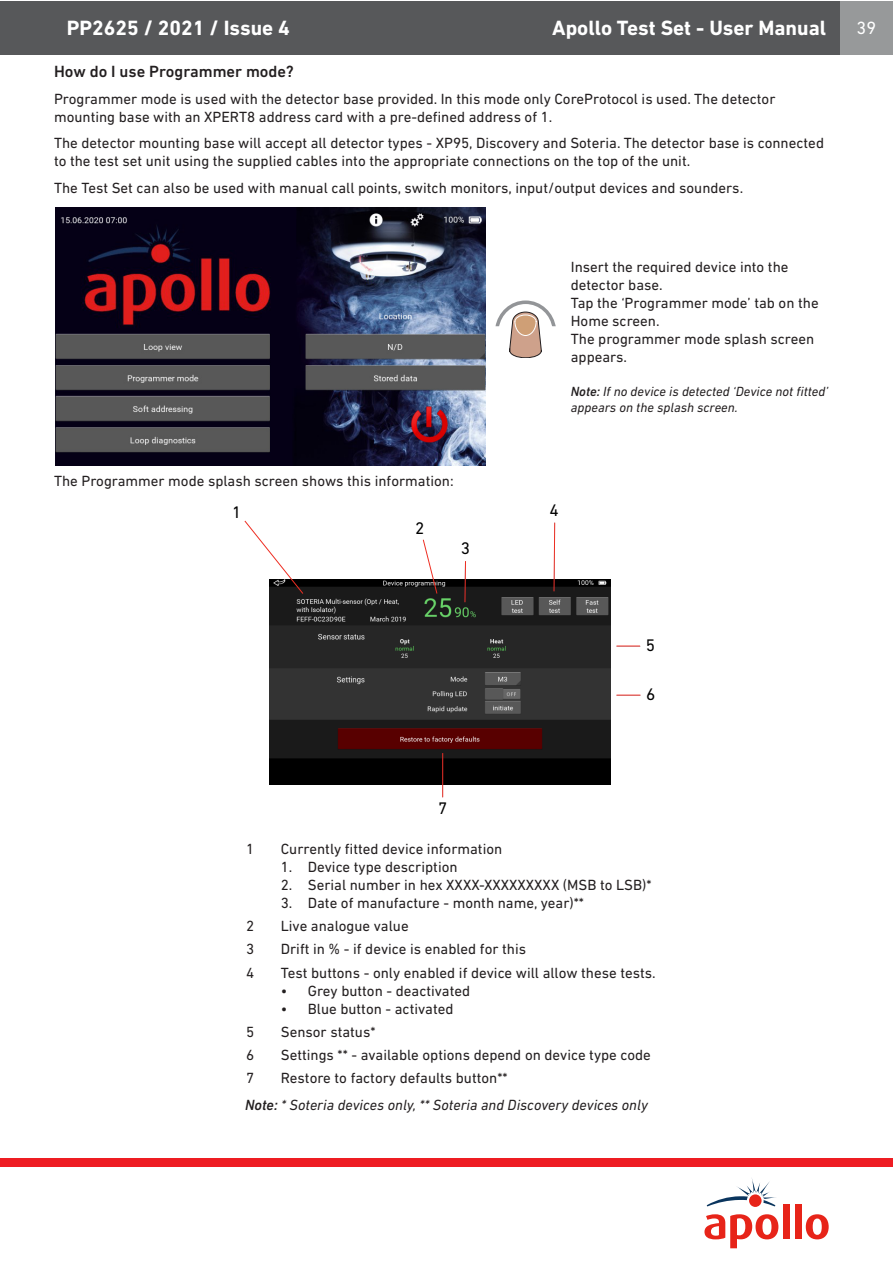
<style>
.page{position:relative;width:893px;height:1263px;background:#fff}
.page>*{position:absolute;margin:0;border:0;box-sizing:border-box;transform-origin:0 0}
.t1{font:700 21px "DIN Next LT Pro";color:#fff}
.t2{font:18px "DIN Next LT Pro";color:#fff}
.t3{font:17.1px "DIN Next LT Pro";color:#000}
.t4{font:500 16.5px "DIN Next LT Pro";color:#231f20}
.t5{font:15px/18px "DIN Next LT Pro";color:#231f20}
.t6{font:italic 15px "DIN Next LT Pro";color:#231f20}
.t7{font:italic 13.5px/16.2px "DIN Next LT Pro";color:#231f20}
.s1{font-weight:500}
</style>
<div class="page">
<div style="left:0;top:1px;width:840px;height:54px;background:#57585a"></div>
<div style="left:841px;top:1px;width:52px;height:53px;background:#97999a"></div>
<svg style="left:704px;top:1214px;width:74px;height:34px"></svg>
<div style="left:783px;top:1204px;width:6px;height:35px;background:#e72419"></div>
<div style="left:795px;top:1204px;width:6px;height:35px;background:#e72419"></div>
<svg style="left:806px;top:1214px;width:23px;height:25px"></svg>
<svg style="left:707px;top:1178px;width:69px;height:28px"></svg>
<div style="left:0;top:1159px;width:893px;height:8px;background:#ee1d23"></div>
<img style="left:55px;top:207px;width:431px;height:259px">
<svg style="left:495px;top:300px;width:61px;height:58px"></svg>
<img style="left:269px;top:580px;width:342px;height:205px">
<svg style="left:244px;top:520px;width:60px;height:75px"></svg>
<hr style="left:442px;top:753px;width:1px;height:44px;background:#ee2e22">
<svg style="left:616px;top:695px;width:24px;height:1px"></svg>
<svg style="left:616px;top:646px;width:24px;height:1px"></svg>
<svg style="left:553px;top:522px;width:3px;height:70px"></svg>
<svg style="left:464px;top:561px;width:2px;height:42px"></svg>
<svg style="left:422px;top:539px;width:16px;height:56px"></svg>
<h1 class="t1" style="left:67px;top:16px;width:225px">PP2625 / 2021 / Issue 4</h1>
<h1 class="t1" style="left:552px;top:16px;width:276px">Apollo Test Set - User Manual</h1>
<p class="t2" style="left:857px;top:17px;width:21px">39</p>
<p class="t4" style="left:54px;top:62px;width:241px">How do I use Programmer mode?</p>
<p class="t5" style="left:54px;top:89px;width:723px">Programmer mode is used with the detector base provided. In this mode only CoreProtocol is used. The detector mounting base with an XPERT8 address card with a pre-defined address of 1.</p>
<p class="t5" style="left:54px;top:134px;width:771px">The detector mounting base will accept all detector types - XP95, Discovery and Soteria. The detector base is connected to the test set unit using the supplied cables into the appropriate connections on the top of the unit.</p>
<p class="t5" style="left:54px;top:178px;width:691px">The Test Set can also be used with manual call points, switch monitors, input/output devices and sounders.</p>
<p class="t5" style="left:54px;top:472px;width:401px">The Programmer mode splash screen shows this information:</p>
<p class="t3" style="left:232px;top:502px;width:11px">1</p>
<p class="t3" style="left:415px;top:518px;width:11px">2</p>
<p class="t3" style="left:461px;top:539px;width:11px">3</p>
<p class="t3" style="left:438px;top:798px;width:11px">7</p>
<p class="t5" style="left:571px;top:258px;width:219px">Insert the required device into the detector base.</p>
<p class="t5" style="left:571px;top:294px;width:249px">Tap the ‘Programmer mode’ tab on the<br>Home screen.</p>
<p class="t5" style="left:571px;top:330px;width:245px">The programmer mode splash screen appears.</p>
<p class="t7" style="left:571px;top:383px;width:259px"><span class="s1">Note:</span> If no device is detected ‘Device not fitted’ appears on the splash screen.</p>
<p class="t3" style="left:550px;top:500px;width:11px">4</p>
<p class="t3" style="left:646px;top:635px;width:11px">5</p>
<p class="t3" style="left:646px;top:684px;width:11px">6</p>
<p class="t5" style="left:246px;top:839px;width:10px">1</p>
<p class="t5" style="left:281px;top:839px;width:223px">Currently fitted device information</p>
<p class="t5" style="left:281px;top:857px;width:178px">1. Device type description</p>
<p class="t5" style="left:281px;top:875px;width:372px">2. Serial number in hex XXXX-XXXXXXXXX (MSB to LSB)*</p>
<p class="t5" style="left:281px;top:893px;width:305px">3. Date of manufacture - month name, year)**</p>
<p class="t5" style="left:246px;top:917px;width:10px">2</p>
<p class="t5" style="left:281px;top:917px;width:129px">Live analogue value</p>
<p class="t5" style="left:246px;top:940px;width:10px">3</p>
<p class="t5" style="left:281px;top:940px;width:247px">Drift in % - if device is enabled for this</p>
<p class="t5" style="left:246px;top:963px;width:10px">4</p>
<p class="t5" style="left:281px;top:963px;width:376px">Test buttons - only enabled if device will allow these tests.</p>
<p class="t5" style="left:281px;top:981px;width:191px">• Grey button - deactivated</p>
<p class="t5" style="left:281px;top:999px;width:174px">• Blue button - activated</p>
<p class="t5" style="left:246px;top:1022px;width:10px">5</p>
<p class="t5" style="left:281px;top:1022px;width:96px">Sensor status*</p>
<p class="t5" style="left:246px;top:1046px;width:10px">6</p>
<p class="t5" style="left:281px;top:1046px;width:372px">Settings ** - available options depend on device type code</p>
<p class="t5" style="left:246px;top:1069px;width:10px">7</p>
<p class="t5" style="left:281px;top:1069px;width:228px">Restore to factory defaults button**</p>
<p class="t6" style="left:245px;top:1096px;width:404px"><span class="s1">Note:</span> * Soteria devices only, ** Soteria and Discovery devices only</p>
</div>
